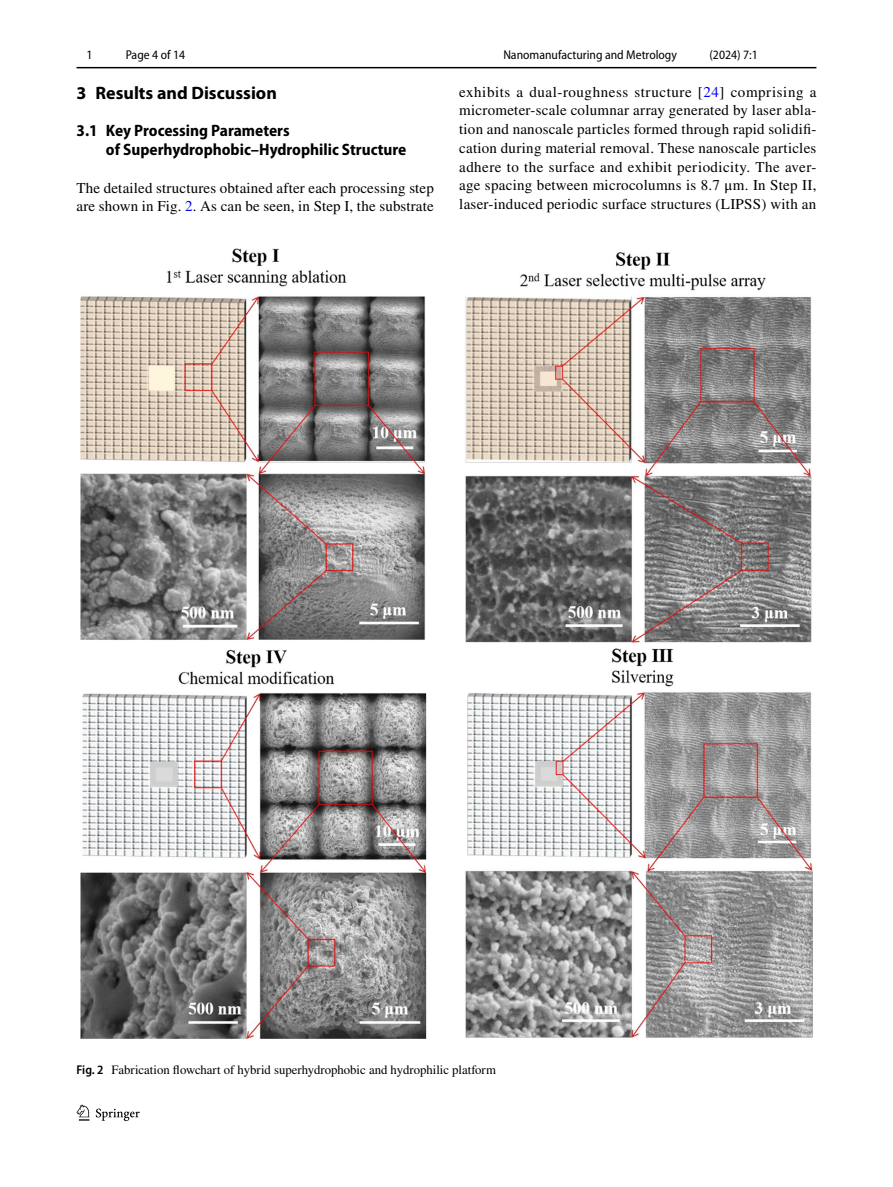
<style>
.page{position:relative;width:893px;height:1187px;background:#fff}
.page>*{position:absolute;margin:0;border:0;box-sizing:border-box;transform-origin:0 0}
.t1{font:700 18px "Myriad Pro";color:#000}
.t2{font:700 semi-condensed 16.5px/18.8px "Myriad Pro";color:#000}
.t3{font:15px/18.8px "STIX";letter-spacing:.01em;color:#000}
.t4{font:12.75px "STIX";color:#000}
.t5{font:semi-condensed 12.75px "Myriad Pro";color:#000}
.s1{color:#00f}
.s2{font-family:"Myriad Pro";font-weight:600;font-stretch:semi-condensed}
</style>
<div class="page">
<hr style="left:77px;top:67px;width:739px;height:1px;background:#000">
<svg style="left:77px;top:1104px;width:12px;height:16px"></svg>
<svg style="left:96px;top:1108px;width:44px;height:12px"></svg>
<img style="left:81px;top:248px;width:731px;height:790px">
<p class="t5" style="left:87px;top:48px;width:8px">1</p>
<p class="t5" style="left:126px;top:48px;width:61px">Page 4 of 14</p>
<p class="t5" style="left:503px;top:48px;width:175px">Nanomanufacturing and Metrology</p>
<p class="t5" style="left:709px;top:48px;width:50px">(2024) 7:1</p>
<p class="t1" style="left:77px;top:81px;width:202px">3 Results and Discussion</p>
<p class="t2" style="left:106px;top:122px;width:302px;text-indent:-29px">3.1 Key Processing Parameters<br>of Superhydrophobic–Hydrophilic Structure</p>
<p class="t3" style="left:77px;top:179px;width:359px">The detailed structures obtained after each processing step are shown in Fig. <span class="s1">2</span>. As can be seen, in Step I, the substrate</p>
<p class="t3" style="left:459px;top:83px;width:359px;text-align:justify">exhibits a dual-roughness structure [<span class="s1">24</span>] comprising a micrometer-scale columnar array generated by laser abla&shy;tion and nanoscale particles formed through rapid solidifi&shy;cation during material removal. These nanoscale particles adhere to the surface and exhibit periodicity. The aver&shy;age spacing between microcolumns is 8.7 μm. In Step II, laser-induced periodic surface structures (LIPSS) with an</p>
<p class="t4" style="left:77px;top:1060px;width:421px"><span class="s2">Fig. 2</span> Fabrication flowchart of hybrid superhydrophobic and hydrophilic platform</p>
</div>
